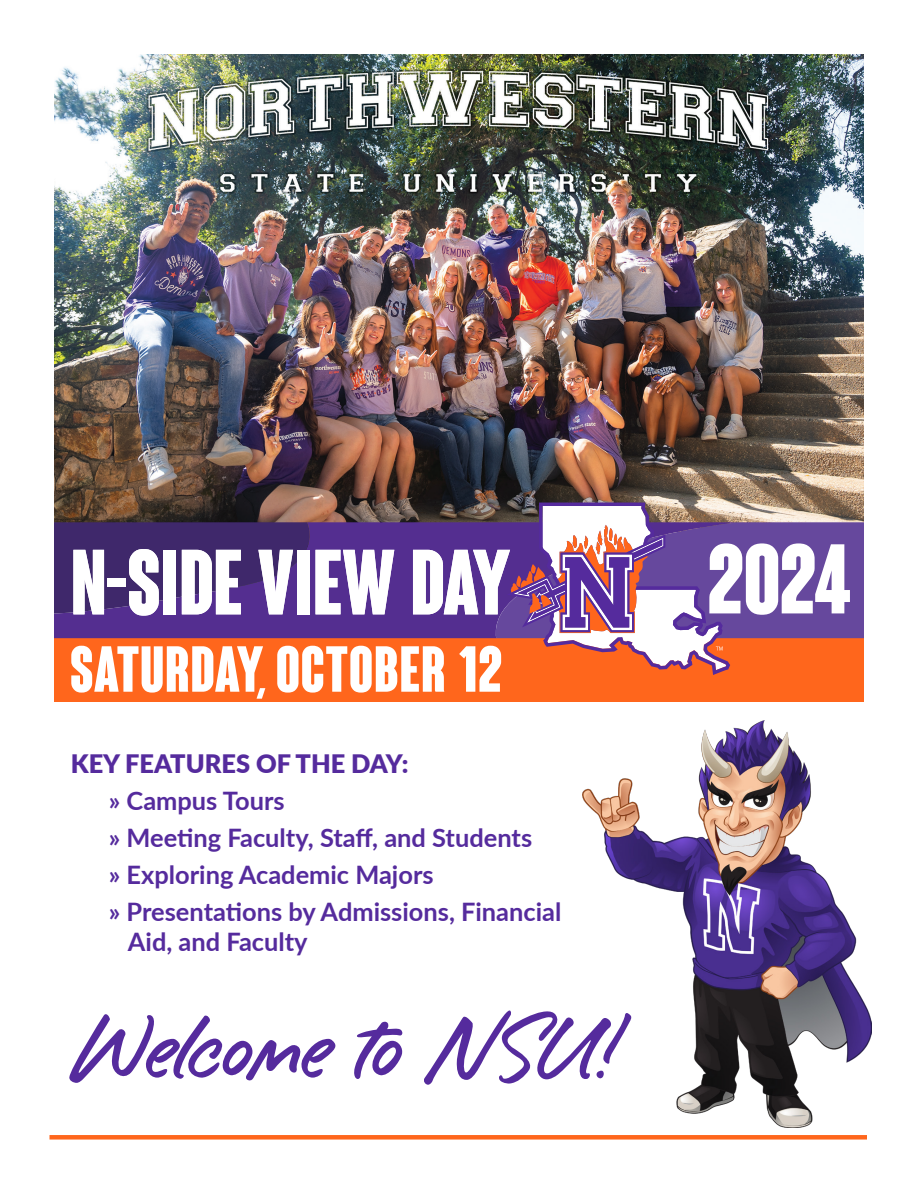
<style>
.page{position:relative;width:918px;height:1188px;background:#fff}
.page>*{position:absolute;margin:0;border:0;box-sizing:border-box;transform-origin:0 0}
.t1{font:700 condensed 96px "Coluna";color:#fff}
.t2{font:67.05px "Hello America";color:#552b9d}
.t3{font:700 condensed 63.15px "Coluna";letter-spacing:.02em;color:#fff}
.t4{font:700 25.35px/30.5px "Lato";color:#552b9d}
.t5{font:900 25.35px "Lato";color:#552b9d}
</style>
<div class="page">
<div style="left:50px;top:1135px;width:817px;height:5px;background:#ff661c"></div>
<img style="left:54px;top:54px;width:810px;height:468px">
<div style="left:54px;top:638px;width:810px;height:64px;background:#ff661c"></div>
<div style="left:54px;top:522px;width:359px;height:116px;background:#542e90"></div>
<svg style="left:54px;top:522px;width:340px;height:94px"></svg>
<svg style="left:413px;top:503px;width:451px;height:172px"></svg>
<img style="left:582px;top:720px;width:290px;height:408px">
<p class="t3" style="left:70px;top:635px;width:434px">SATURDAY, OCTOBER 12</p>
<p class="t5" style="left:71px;top:745px;width:339px">KEY FEATURES OF THE DAY:</p>
<p class="t4" style="left:109px;top:785px;width:177px">» Campus Tours</p>
<p class="t4" style="left:109px;top:821px;width:425px">» Meeting Faculty, Staff, and Students</p>
<p class="t4" style="left:109px;top:858px;width:326px">» Exploring Academic Majors</p>
<p class="t4" style="left:128px;top:895px;width:435px;text-indent:-19px">» Presentations by Admissions, Financial<br>Aid, and Faculty</p>
<p class="t2" style="left:67px;top:1012px;width:552px">Welcome to NSU!</p>
<p class="t1" style="left:708px;top:527px;width:145px">2O24</p>
</div>
